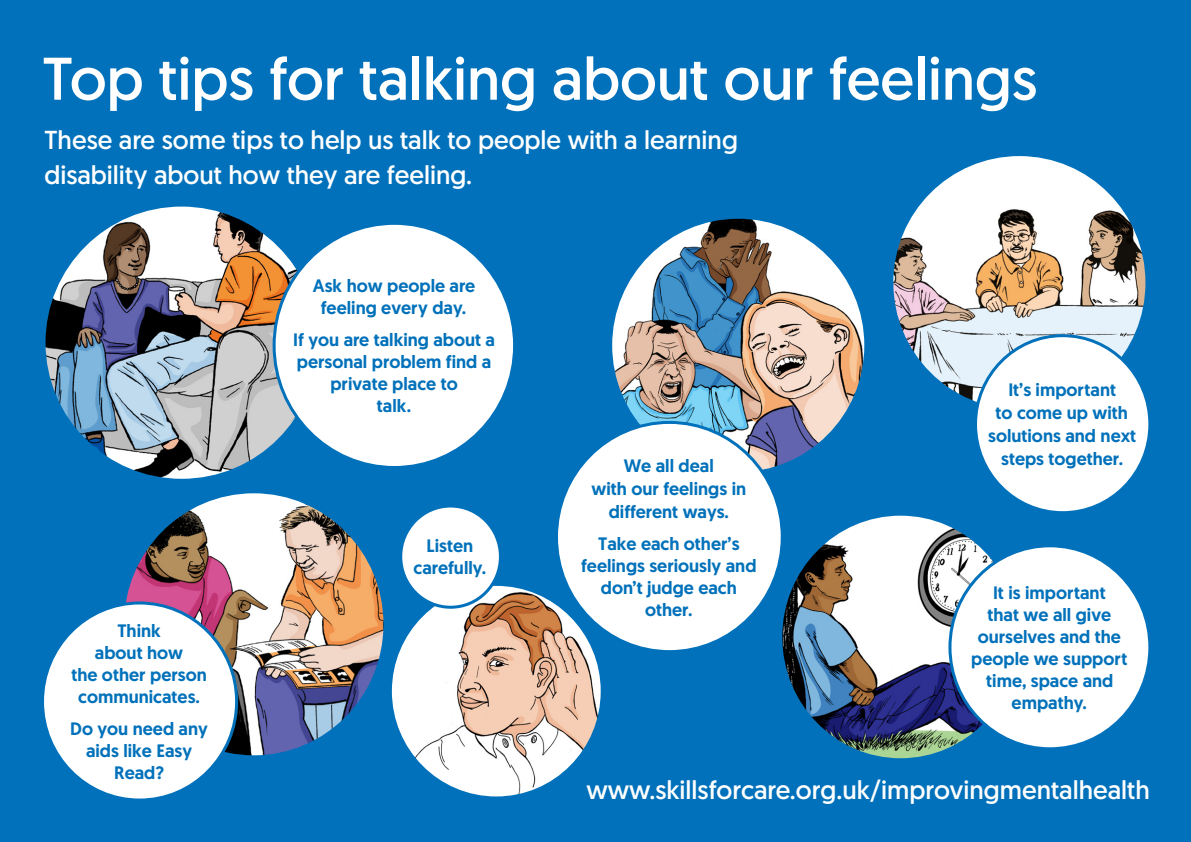
<style>
.page{position:relative;width:1191px;height:842px;background:#0071ba}
.page>*{position:absolute;margin:0;border:0;box-sizing:border-box;transform-origin:0 0}
.t1{font:60px "Geomanist";color:#fff}
.t2{font:26px/35px "Geomanist";color:#fff}
.t3{font:500 18px/22px "Geomanist";color:#0071ba;text-align:center}
</style>
<div class="page">
<img style="left:44px;top:205px;width:275px;height:275px;border-radius:138px">
<img style="left:126px;top:500px;width:256px;height:254px">
<img style="left:894px;top:157px;width:250px;height:245px">
<img style="left:783px;top:517px;width:211px;height:240px">
<img style="left:613px;top:220px;width:250px;height:250px">
<img style="left:393px;top:587px;width:206px;height:208px">
<div style="left:274px;top:223px;width:240px;height:244px;background:#fff;border-radius:50%"></div>
<div style="left:43px;top:603px;width:194px;height:197px;background:#fff;border-radius:50%"></div>
<div style="left:401px;top:506px;width:99px;height:101px;background:#fff;border-radius:50%"></div>
<div style="left:399px;top:504px;width:103px;height:105px;border:3px solid #0071ba;border-radius:50%"></div>
<div style="left:975px;top:336px;width:174px;height:177px;background:#fff;border-radius:50%"></div>
<div style="left:556px;top:422px;width:226px;height:230px;background:#fff;border-radius:50%"></div>
<div style="left:950px;top:546px;width:199px;height:203px;background:#fff;border-radius:50%"></div>
<p class="t1" style="left:43px;top:40px;width:996px">Top tips for talking about our feelings</p>
<p class="t2" style="left:44px;top:122px;width:695px">These are some tips to help us talk to people with a learning disability about how they are feeling.</p>
<p class="t3" style="left:71px;top:620px;width:137px">Think<br>about how<br>the other person communicates.</p>
<p class="t3" style="left:70px;top:718px;width:139px">Do you need any aids like Easy<br>Read?</p>
<p class="t3" style="left:313px;top:275px;width:164px">Ask how people are feeling every day.</p>
<p class="t3" style="left:293px;top:329px;width:203px">If you are talking about a personal problem find a private place to</p>
<p class="t3" style="left:377px;top:395px;width:36px">talk.</p>
<p class="t3" style="left:413px;top:535px;width:74px">Listen carefully.</p>
<p class="t3" style="left:591px;top:454px;width:156px;line-height:23px">We all deal<br>with our feelings in different ways.</p>
<p class="t3" style="left:581px;top:532px;width:177px">Take each other’s feelings seriously and don’t judge each other.</p>
<p class="t3" style="left:988px;top:378px;width:150px;line-height:23px">It’s important<br>to come up with solutions and next steps together.</p>
<p class="t3" style="left:971px;top:581px;width:158px">It is important<br>that we all give ourselves and the people we support time, space and empathy.</p>
<p class="t2" style="left:586px;top:772px;width:565px">www.skillsforcare.org.uk/improvingmentalhealth</p>
</div>
